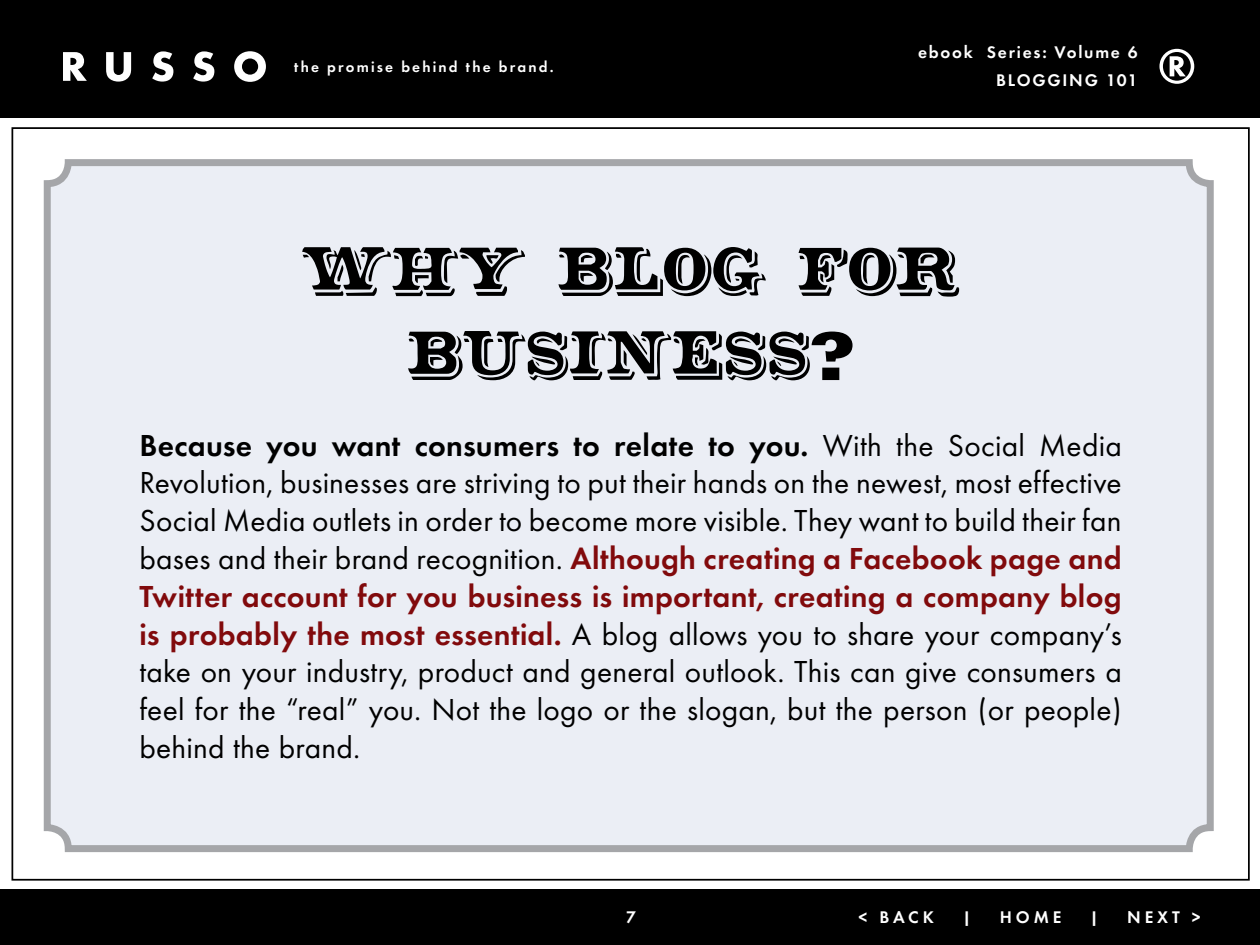
<style>
.page{position:relative;width:1260px;height:945px;background:#fff}
.page>*{position:absolute;margin:0;border:0;box-sizing:border-box;transform-origin:0 0}
.t1{font:60.9px/84px "Shadowed Serif";letter-spacing:-.015em;color:#000;text-align:center}
.t2{font:31.5px/37.8px "Futura T";letter-spacing:.005em;color:#000;text-align:justify}
.t3{font:600 17.5px/28px "Futura T";letter-spacing:.1em;color:#fff;text-align:right}
.t4{font:600 15.4px "Futura T";letter-spacing:.14em;color:#fff}
.s1{font-family:"Rockwell";font-weight:800;font-size:70px}
.s2{font-weight:600}
.s3{font-weight:600;color:#810a0c}
</style>
<div class="page">
<div style="left:0;top:0;width:1260px;height:117px;background:#000"></div>
<svg style="left:63px;top:52px;width:24px;height:29px"></svg>
<svg style="left:106px;top:52px;width:25px;height:30px"></svg>
<svg style="left:152px;top:51px;width:21px;height:31px"></svg>
<svg style="left:193px;top:51px;width:21px;height:31px"></svg>
<svg style="left:234px;top:51px;width:32px;height:31px"></svg>
<svg style="left:1159px;top:49px;width:35px;height:35px"></svg>
<div style="left:0;top:889px;width:1260px;height:56px;background:#000"></div>
<div style="left:47px;top:163px;width:1163px;height:686px;background:#eaedf5;border-radius:21px"></div>
<div style="left:44px;top:159px;width:1170px;height:693px;border:7px solid #9d9fa2;border-radius:21px"></div>
<p class="t4" style="left:294px;top:58px;width:261px">the promise behind the brand.</p>
<p class="t3" style="left:918px;top:38px;width:221px">ebook Series: Volume 6<br>Blogging 101</p>
<h1 class="t1" style="left:301px;top:234px;width:661px">WHY BLOG FOR<br>BUSINESS<span class="s1">?</span></h1>
<p class="t2" style="left:139px;top:426px;width:984px"><span class="s2">Because you want consumers to relate to you.</span> With the Social Media Revolution, businesses are striving to put their hands on the newest, most effective Social Media outlets in order to become more visible. They want to build their fan bases and their brand recognition. <span class="s3">Although creating a Facebook page and Twitter account for you business is important, creating a company blog is probably the most essential.</span> A blog allows you to share your company’s take on your industry, product and general outlook. This can give consumers a feel for the “real” you. Not the logo or the slogan, but the person (or people) behind the brand.</p>
<p class="t3" style="left:626px;top:903px;width:11px">7</p>
<p class="t3" style="left:859px;top:903px;width:77px">&lt; Back</p>
<p class="t3" style="left:963px;top:903px;width:10px">|</p>
<p class="t3" style="left:1000px;top:903px;width:63px">Home</p>
<p class="t3" style="left:1090px;top:903px;width:10px">|</p>
<p class="t3" style="left:1127px;top:903px;width:75px">N ext &gt;</p>
</div>
